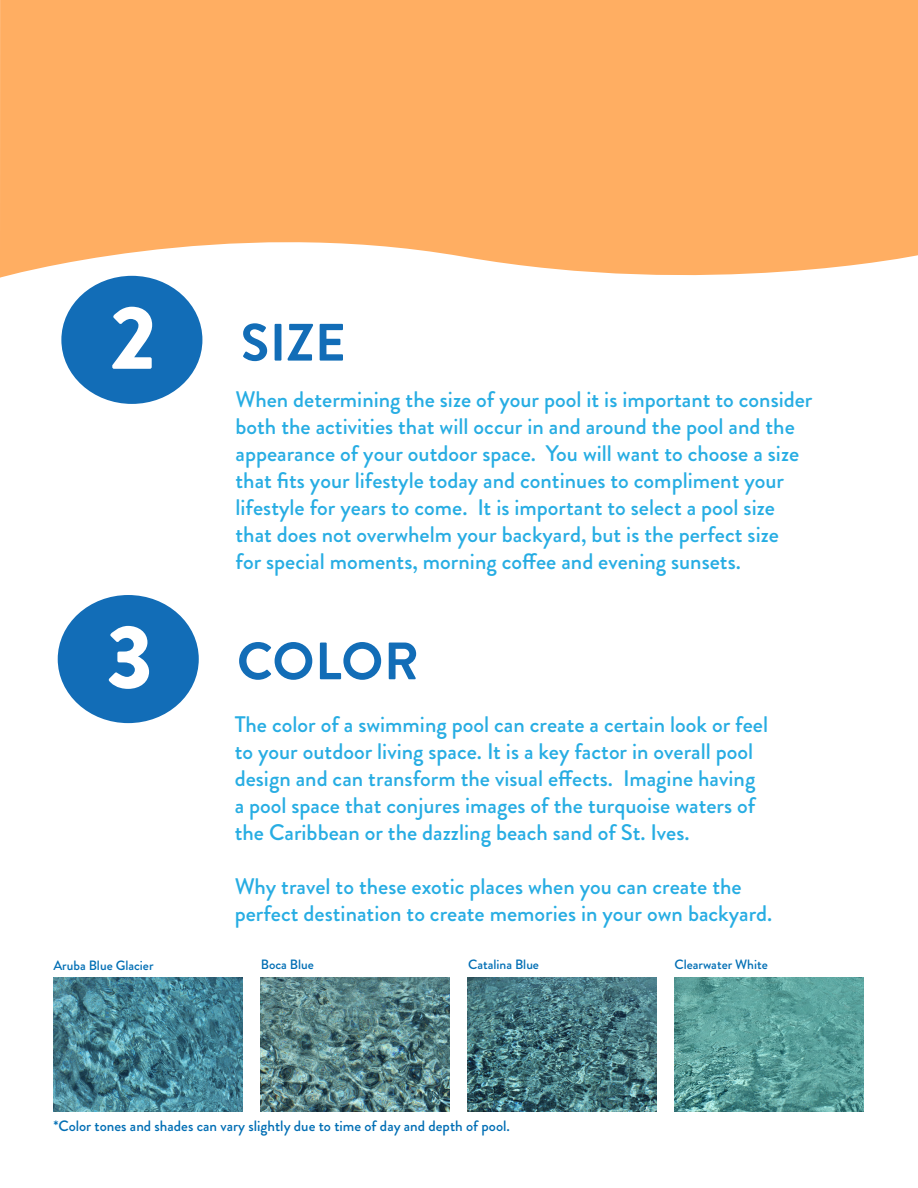
<style>
.page{position:relative;width:918px;height:1188px;background:#fff}
.page>*{position:absolute;margin:0;border:0;box-sizing:border-box;transform-origin:0 0}
.t1{font:900 90px "Brandon Grotesque";color:#fff}
.t2{font:700 52.5px "Brandon Grotesque";letter-spacing:.005em;color:#126db7}
.t3{font:500 22.5px/27px "Brandon Grotesque";color:#27ade3}
.t4{font:500 15px "Brandon Grotesque";color:#006eb4}
.t5{font:500 13.5px "Brandon Grotesque";color:#006eb4}
</style>
<div class="page">
<svg style="left:0;top:0;width:918px;height:299px;background:#feb875"></svg>
<div style="left:61px;top:276px;width:141px;height:128px;background:#126db7;border-radius:50%"></div>
<div style="left:58px;top:595px;width:141px;height:128px;background:#126db7;border-radius:50%"></div>
<img style="left:53px;top:978px;width:189px;height:134px">
<img style="left:260px;top:978px;width:189px;height:134px">
<img style="left:467px;top:978px;width:189px;height:134px">
<img style="left:674px;top:978px;width:189px;height:134px">
<p class="t1" style="left:110px;top:274px;width:48px">2</p>
<p class="t1" style="left:106px;top:593px;width:48px">3</p>
<p class="t2" style="left:241px;top:306px;width:107px">SIZE</p>
<p class="t3" style="left:236px;top:386px;width:579px">When determining the size of your pool it is important to consider both the activities that will occur in and around the pool and the appearance of your outdoor space. You will want to choose a size that fits your lifestyle today and continues to compliment your lifestyle for years to come. It is important to select a pool size that does not overwhelm your backyard, but is the perfect size<br>for special moments, morning coffee and evening sunsets.</p>
<p class="t2" style="left:237px;top:625px;width:183px">COLOR</p>
<p class="t3" style="left:235px;top:711px;width:535px">The color of a swimming pool can create a certain look or feel to your outdoor living space. It is a key factor in overall pool design and can transform the visual effects. Imagine having a pool space that conjures images of the turquoise waters of the Caribbean or the dazzling beach sand of St. Ives.</p>
<p class="t3" style="left:235px;top:873px;width:539px">Why travel to these exotic places when you can create the perfect destination to create memories in your own backyard.</p>
<p class="t5" style="left:53px;top:956px;width:102px">Aruba Blue Glacier</p>
<p class="t5" style="left:261px;top:955px;width:55px">Boca Blue</p>
<p class="t5" style="left:468px;top:955px;width:72px">Catalina Blue</p>
<p class="t5" style="left:674px;top:955px;width:95px">Clearwater White</p>
<p class="t4" style="left:53px;top:1115px;width:458px">*Color tones and shades can vary slightly due to time of day and depth of pool.</p>
</div>
